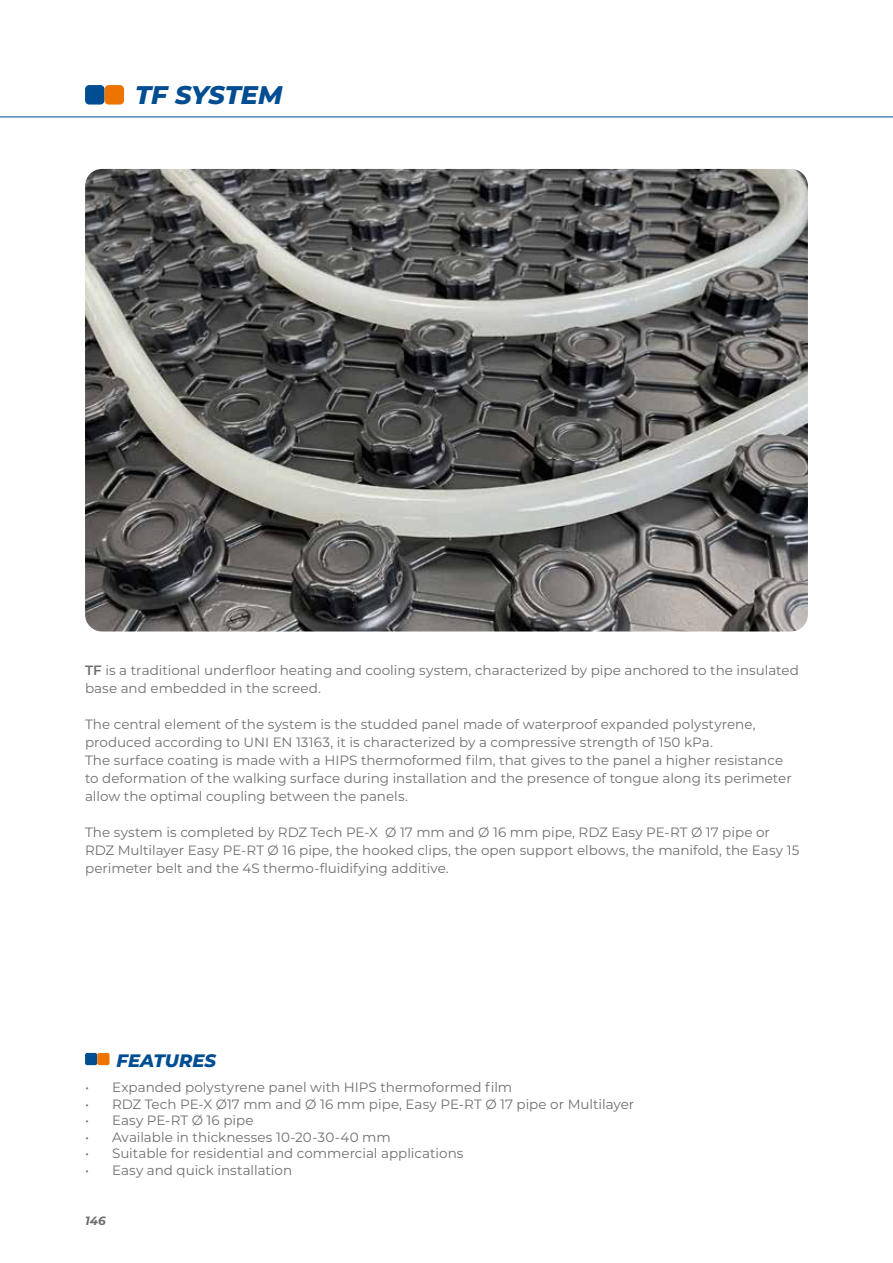
<style>
.page{position:relative;width:893px;height:1263px;background:#fff}
.page>*{position:absolute;margin:0;border:0;box-sizing:border-box;transform-origin:0 0}
.t1{font:italic 800 25.5px "Montserrat";letter-spacing:-.005em;color:#004d92}
.t2{font:italic 800 18px "Montserrat";color:#004d92}
.t3{font:13.5px/18px "Montserrat";color:#706f6f}
.t4{font:italic 700 12px "Montserrat";color:#706f6f}
.s1{font-weight:600}
</style>
<div class="page">
<div style="left:85px;top:85px;width:20px;height:20px;background:#004d92;border-radius:4px"></div>
<div style="left:105px;top:85px;width:19px;height:20px;background:#ee7402;border-radius:4px"></div>
<hr style="left:0;top:117px;width:893px;height:1px;background:#004d92">
<img style="left:85px;top:169px;width:723px;height:462px">
<div style="left:85px;top:1053px;width:12px;height:12px;background:#004d92;border-radius:2px"></div>
<div style="left:97px;top:1053px;width:13px;height:12px;background:#ee7402;border-radius:2px"></div>
<h1 class="t1" style="left:135px;top:76px;width:149px">TF SYSTEM</h1>
<p class="t3" style="left:85px;top:660px;width:715px"><span class="s1">TF</span> is a traditional underfloor heating and cooling system, characterized by pipe anchored to the insulated base and embedded in the screed.</p>
<p class="t3" style="left:85px;top:714px;width:708px">The central element of the system is the studded panel made of waterproof expanded polystyrene, produced according to UNI EN 13163, it is characterized by a compressive strength of 150 kPa.<br>The surface coating is made with a HIPS thermoformed film, that gives to the panel a higher resistance to deformation of the walking surface during installation and the presence of tongue along its perimeter allow the optimal coupling between the panels.</p>
<p class="t3" style="left:85px;top:822px;width:716px">The system is completed by RDZ Tech PE-X Ø 17 mm and Ø 16 mm pipe, RDZ Easy PE-RT Ø 17 pipe or<br>RDZ Multilayer Easy PE-RT Ø 16 pipe, the hooked clips, the open support elbows, the manifold, the Easy 15 perimeter belt and the 4S thermo-fluidifying additive.</p>
<h2 class="t2" style="left:116px;top:1047px;width:101px">FEATURES</h2>
<p class="t3" style="left:85px;top:1078px;width:429px">• Expanded polystyrene panel with HIPS thermoformed film</p>
<p class="t3" style="left:85px;top:1095px;width:551px">• RDZ Tech PE-X Ø17 mm and Ø 16 mm pipe, Easy PE-RT Ø 17 pipe or Multilayer</p>
<p class="t3" style="left:85px;top:1111px;width:170px">• Easy PE-RT Ø 16 pipe</p>
<p class="t3" style="left:85px;top:1128px;width:307px">• Available in thicknesses 10-20-30-40 mm</p>
<p class="t3" style="left:85px;top:1144px;width:380px">• Suitable for residential and commercial applications</p>
<p class="t3" style="left:85px;top:1161px;width:209px">• Easy and quick installation</p>
<p class="t4" style="left:85px;top:1212px;width:22px">146</p>
</div>
